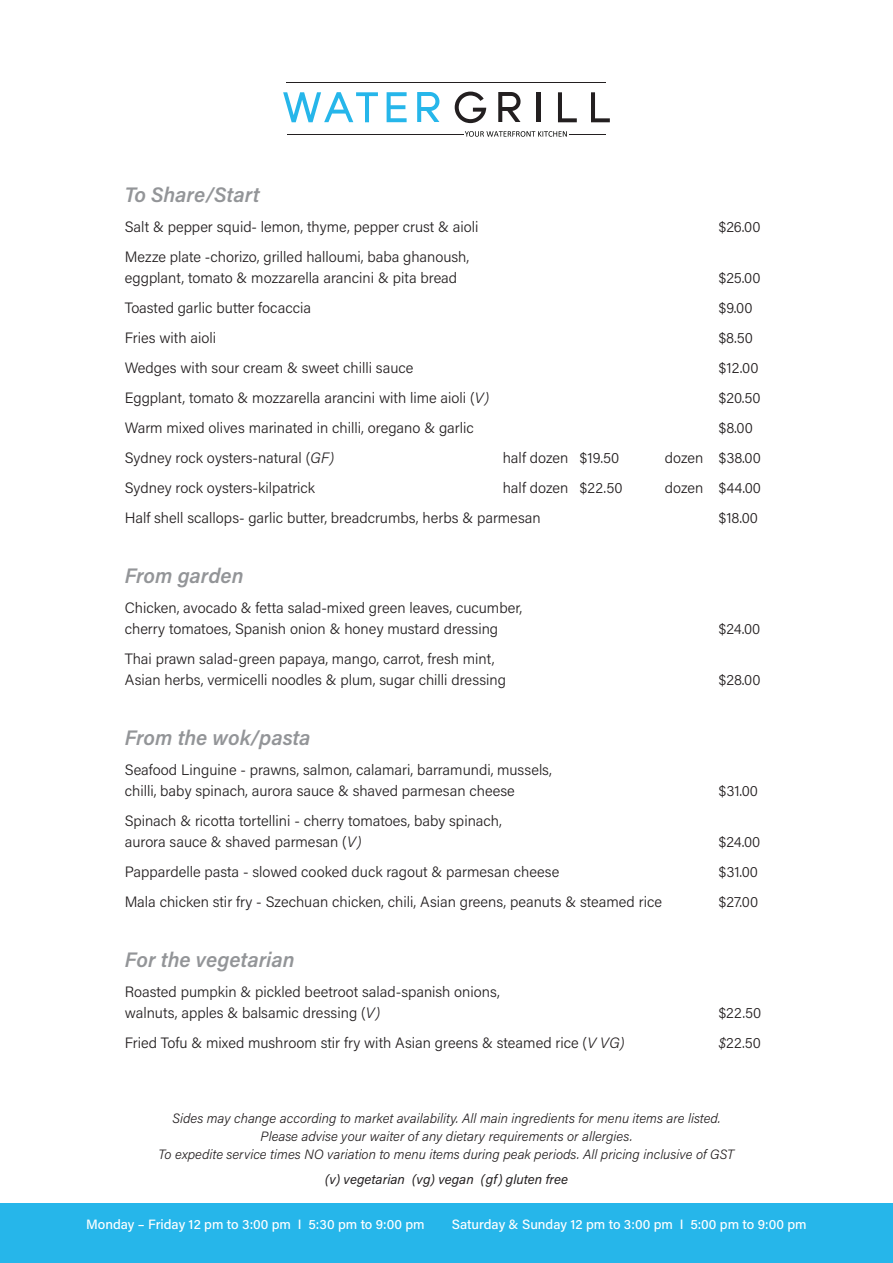
<style>
.page{position:relative;width:893px;height:1263px;background:#fff}
.page>*{position:absolute;margin:0;border:0;box-sizing:border-box;transform-origin:0 0}
.t1{font:italic 600 21px "Acumin Pro";color:#939598}
.t2{font:300 15px/21px "Acumin Pro";color:#231f20}
.t3{font:italic 300 13.5px/18px "Acumin Pro";color:#231f20;text-align:center}
.t4{font:500 13.5px "Acumin Pro";color:#fff}
.t5{font:italic 13.5px "Acumin Pro";color:#231f20}
.s1{font-style:italic}
</style>
<div class="page">
<div style="left:0;top:1204px;width:893px;height:59px;background:#26b6ea"></div>
<svg style="left:283px;top:92px;width:95px;height:30px"></svg>
<svg style="left:387px;top:92px;width:20px;height:30px"></svg>
<svg style="left:417px;top:92px;width:22px;height:30px"></svg>
<svg style="left:455px;top:92px;width:31px;height:31px"></svg>
<svg style="left:498px;top:92px;width:23px;height:30px"></svg>
<hr style="left:536px;top:92px;width:4px;height:30px;background:#231f20">
<svg style="left:558px;top:92px;width:19px;height:30px"></svg>
<svg style="left:591px;top:92px;width:19px;height:30px"></svg>
<hr style="left:287px;top:82px;width:319px;height:1px;background:#231f20">
<svg style="left:465px;top:131px;width:102px;height:6px"></svg>
<hr style="left:287px;top:134px;width:176px;height:1px;background:#231f20">
<hr style="left:569px;top:134px;width:37px;height:1px;background:#231f20">
<h1 class="t1" style="left:125px;top:180px;width:137px">To Share/Start</h1>
<p class="t2" style="left:125px;top:216px;width:355px">Salt &amp; pepper squid- lemon, thyme, pepper crust &amp; aioli</p>
<p class="t2" style="left:719px;top:216px;width:43px">$26.00</p>
<p class="t2" style="left:125px;top:246px;width:346px">Mezze plate -chorizo, grilled halloumi, baba ghanoush, eggplant, tomato &amp; mozzarella arancini &amp; pita bread</p>
<p class="t2" style="left:719px;top:267px;width:43px">$25.00</p>
<p class="t2" style="left:125px;top:297px;width:188px">Toasted garlic butter focaccia</p>
<p class="t2" style="left:719px;top:297px;width:35px">$9.00</p>
<p class="t2" style="left:125px;top:327px;width:93px">Fries with aioli</p>
<p class="t2" style="left:719px;top:327px;width:36px">$8.50</p>
<p class="t2" style="left:125px;top:357px;width:290px">Wedges with sour cream &amp; sweet chilli sauce</p>
<p class="t2" style="left:719px;top:357px;width:41px">$12.00</p>
<p class="t2" style="left:125px;top:387px;width:366px">Eggplant, tomato &amp; mozzarella arancini with lime aioli (<span class="s1">V)</span></p>
<p class="t2" style="left:719px;top:387px;width:43px">$20.50</p>
<p class="t2" style="left:125px;top:417px;width:351px">Warm mixed olives marinated in chilli, oregano &amp; garlic</p>
<p class="t2" style="left:719px;top:417px;width:36px">$8.00</p>
<p class="t2" style="left:125px;top:447px;width:211px">Sydney rock oysters-natural (<span class="s1">GF)</span></p>
<p class="t2" style="left:503px;top:447px;width:118px">half dozen $19.50</p>
<p class="t2" style="left:665px;top:447px;width:98px">dozen $38.00</p>
<p class="t2" style="left:125px;top:477px;width:192px">Sydney rock oysters-kilpatrick</p>
<p class="t2" style="left:503px;top:477px;width:121px">half dozen $22.50</p>
<p class="t2" style="left:665px;top:477px;width:98px">dozen $44.00</p>
<p class="t2" style="left:125px;top:507px;width:418px">Half shell scallops- garlic butter, breadcrumbs, herbs &amp; parmesan</p>
<p class="t2" style="left:719px;top:507px;width:41px">$18.00</p>
<h1 class="t1" style="left:125px;top:561px;width:120px">From garden</h1>
<p class="t2" style="left:125px;top:597px;width:399px">Chicken, avocado &amp; fetta salad-mixed green leaves, cucumber, cherry tomatoes, Spanish onion &amp; honey mustard dressing</p>
<p class="t2" style="left:125px;top:648px;width:383px">Thai prawn salad-green papaya, mango, carrot, fresh mint,<br>Asian herbs, vermicelli noodles &amp; plum, sugar chilli dressing</p>
<h1 class="t1" style="left:125px;top:723px;width:187px">From the wok/pasta</h1>
<p class="t2" style="left:125px;top:759px;width:429px">Seafood Linguine - prawns, salmon, calamari, barramundi, mussels, chilli, baby spinach, aurora sauce &amp; shaved parmesan cheese</p>
<p class="t2" style="left:125px;top:810px;width:379px">Spinach &amp; ricotta tortellini - cherry tomatoes, baby spinach, aurora sauce &amp; shaved parmesan (<span class="s1">V)</span></p>
<p class="t2" style="left:719px;top:618px;width:43px">$24.00</p>
<p class="t2" style="left:719px;top:669px;width:43px">$28.00</p>
<p class="t2" style="left:719px;top:780px;width:41px">$31.00</p>
<p class="t2" style="left:719px;top:831px;width:43px">$24.00</p>
<p class="t2" style="left:125px;top:861px;width:436px">Pappardelle pasta - slowed cooked duck ragout &amp; parmesan cheese</p>
<p class="t2" style="left:719px;top:861px;width:41px">$31.00</p>
<p class="t2" style="left:125px;top:891px;width:539px">Mala chicken stir fry - Szechuan chicken, chili, Asian greens, peanuts &amp; steamed rice</p>
<p class="t2" style="left:719px;top:891px;width:41px">$27.00</p>
<h1 class="t1" style="left:125px;top:945px;width:171px">For the vegetarian</h1>
<p class="t2" style="left:125px;top:981px;width:377px">Roasted pumpkin &amp; pickled beetroot salad-spanish onions, walnuts, apples &amp; balsamic dressing (<span class="s1">V)</span></p>
<p class="t2" style="left:719px;top:1002px;width:44px">$22.50</p>
<p class="t2" style="left:125px;top:1032px;width:501px">Fried Tofu &amp; mixed mushroom stir fry with Asian greens &amp; steamed rice (<span class="s1">V VG)</span></p>
<p class="t2" style="left:719px;top:1032px;width:44px"><span class="s1">$</span>22.50</p>
<p class="t3" style="left:159px;top:1109px;width:577px">Sides may change according to market availability. All main ingredients for menu items are listed.<br>Please advise your waiter of any dietary requirements or allergies.<br>To expedite service times NO variation to menu items during peak periods. All pricing inclusive of GST</p>
<p class="t5" style="left:325px;top:1170px;width:244px">(v) vegetarian (vg) vegan (gf) gluten free</p>
<p class="t4" style="left:86px;top:1214px;width:340px">Monday – Friday 12 pm to 3:00 pm I 5:30 pm to 9:00 pm</p>
<p class="t4" style="left:452px;top:1214px;width:356px">Saturday &amp; Sunday 12 pm to 3:00 pm I 5:00 pm to 9:00 pm</p>
</div>
